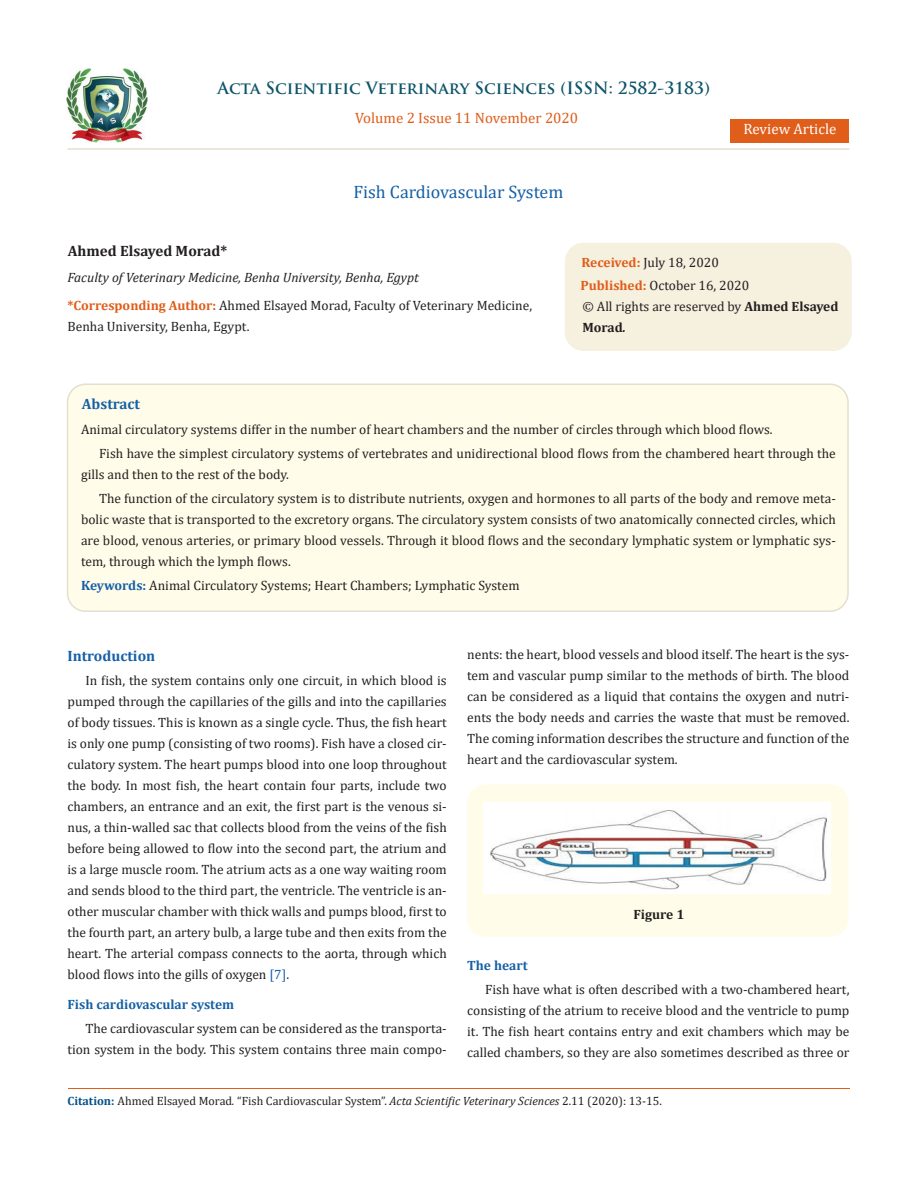
<style>
.page{position:relative;width:917px;height:1188px;background:#fff}
.page>*{position:absolute;margin:0;border:0;box-sizing:border-box;transform-origin:0 0}
.t1{font:18px "Cambria";color:#1560a6}
.t2{font:700 16.5px "Trajan Pro";color:#0e546a}
.t3{font:15px "Cambria";color:#e05d1a}
.t4{font:700 15px "Cambria";color:#1560a6}
.t5{font:700 15px "Cambria";color:#231f20}
.t6{font:15px "Cambria";color:#fff}
.t7{font:13.5px/21px "Cambria";color:#231f20;text-align:justify}
.t8{font:italic 13.5px "Cambria";color:#231f20}
.t9{font:700 13.5px "Cambria";color:#1560a6}
.t10{font:700 13.5px "Cambria";color:#231f20}
.t11{font:12px "Cambria";color:#231f20}
.s1{font-weight:700;color:#e05d1a}
.s2{font-weight:700}
.s3{font-weight:700;font-style:italic}
.s4{font-weight:700;color:#1560a6}
.s5{color:#1560a6}
.s6{font-weight:700;color:#035089}
.s7{font-style:italic}
</style>
<div class="page">
<img style="left:67px;top:68px;width:80px;height:74px">
<div style="left:730px;top:119px;width:119px;height:23px;background:#e05d1a"></div>
<div style="left:565px;top:243px;width:286px;height:107px;background:#f6f0df;border-radius:18px"></div>
<div style="left:565px;top:243px;width:286px;height:108px;border:2px solid #f6f0df;border-radius:18px"></div>
<div style="left:68px;top:384px;width:780px;height:227px;background:#fffde9;border-radius:18px"></div>
<div style="left:67px;top:384px;width:781px;height:228px;border:2px solid #e5dfce;border-radius:18px"></div>
<div style="left:467px;top:784px;width:381px;height:153px;background:#fffde9;border-radius:18px"></div>
<img style="left:483px;top:802px;width:347px;height:91px">
<hr style="left:68px;top:1089px;width:781px;height:1px;background:#e05d1a">
<hr style="left:67px;top:148px;width:782px;height:2px;background:#e5dfce">
<p class="t2" style="left:217px;top:77px;width:494px">Acta Scientific Veterinary Sciences (ISSN: 2582-3183)</p>
<p class="t3" style="left:355px;top:109px;width:224px">Volume 2 Issue 11 November 2020</p>
<p class="t1" style="left:353px;top:181px;width:211px">Fish Cardiovascular System</p>
<p class="t6" style="left:743px;top:120px;width:94px">Review Article</p>
<p class="t5" style="left:68px;top:241px;width:161px">Ahmed Elsayed Morad*</p>
<p class="t8" style="left:67px;top:268px;width:353px">Faculty of Veterinary Medicine, Benha University, Benha, Egypt</p>
<p class="t7" style="left:67px;top:295px;width:466px"><span class="s1">*Corresponding Author:</span> Ahmed Elsayed Morad, Faculty of Veterinary Medicine,<br>Benha University, Benha, Egypt.</p>
<p class="t7" style="left:581px;top:251px;width:139px"><span class="s1">Received:</span> July 18, 2020</p>
<p class="t7" style="left:580px;top:274px;width:170px"><span class="s1">Published:</span> October 16, 2020</p>
<p class="t7" style="left:582px;top:296px;width:257px">© All rights are reserved by <span class="s2">Ahmed Elsayed<br>Morad</span><span class="s3">.</span></p>
<p class="t4" style="left:82px;top:393px;width:60px">Abstract</p>
<p class="t7" style="left:81px;top:419px;width:693px">Animal circulatory systems differ in the number of heart chambers and the number of circles through which blood flows.</p>
<p class="t7" style="left:81px;top:443px;width:756px;text-indent:18px">Fish have the simplest circulatory systems of vertebrates and unidirectional blood flows from the chambered heart through the gills and then to the rest of the body.</p>
<p class="t7" style="left:81px;top:488px;width:756px;text-indent:18px">The function of the circulatory system is to distribute nutrients, oxygen and hormones to all parts of the body and remove meta&shy;bolic waste that is transported to the excretory organs. The circulatory system consists of two anatomically connected circles, which are blood, venous arteries, or primary blood vessels. Through it blood flows and the secondary lymphatic system or lymphatic sys&shy;tem, through which the lymph flows.</p>
<p class="t7" style="left:81px;top:575px;width:440px"><span class="s4">Keywords:</span> Animal Circulatory Systems; Heart Chambers; Lymphatic System</p>
<p class="t7" style="left:467px;top:643px;width:384px">nents: the heart, blood vessels and blood itself. The heart is the sys&shy;tem and vascular pump similar to the methods of birth. The blood can be considered as a liquid that contains the oxygen and nutri&shy;ents the body needs and carries the waste that must be removed.<br>The coming information describes the structure and function of the heart and the cardiovascular system.</p>
<p class="t4" style="left:67px;top:645px;width:89px">Introduction</p>
<p class="t7" style="left:67px;top:670px;width:381px;text-indent:18px">In fish, the system contains only one circuit, in which blood is pumped through the capillaries of the gills and into the capillaries of body tissues. This is known as a single cycle. Thus, the fish heart is only one pump (consisting of two rooms). Fish have a closed cir&shy;culatory system. The heart pumps blood into one loop throughout the body. In most fish, the heart contain four parts, include two chambers, an entrance and an exit, the first part is the venous si&shy;nus, a thin-walled sac that collects blood from the veins of the fish before being allowed to flow into the second part, the atrium and is a large muscle room. The atrium acts as a one way waiting room and sends blood to the third part, the ventricle. The ventricle is an&shy;other muscular chamber with thick walls and pumps blood, first to the fourth part, an artery bulb, a large tube and then exits from the heart. The arterial compass connects to the aorta, through which blood flows into the gills of oxygen <span class="s5">[7]</span>.</p>
<p class="t9" style="left:67px;top:995px;width:168px">Fish cardiovascular system</p>
<p class="t7" style="left:67px;top:1018px;width:381px;text-align:right">The cardiovascular system can be considered as the transporta&shy;tion system in the body. This system contains three main compo-</p>
<p class="t10" style="left:633px;top:905px;width:52px">Figure 1</p>
<p class="t9" style="left:467px;top:956px;width:62px">The heart</p>
<p class="t7" style="left:467px;top:979px;width:384px;text-indent:18px">Fish have what is often described with a two-chambered heart, consisting of the atrium to receive blood and the ventricle to pump it. The fish heart contains entry and exit chambers which may be called chambers, so they are also sometimes described as three or</p>
<p class="t11" style="left:68px;top:1094px;width:595px"><span class="s6">Citation:</span> Ahmed Elsayed Morad<span class="s7">.</span> “Fish Cardiovascular System”. <span class="s7">Acta Scientific Veterinary Sciences</span> 2.11 (2020): 13-15.</p>
</div>
